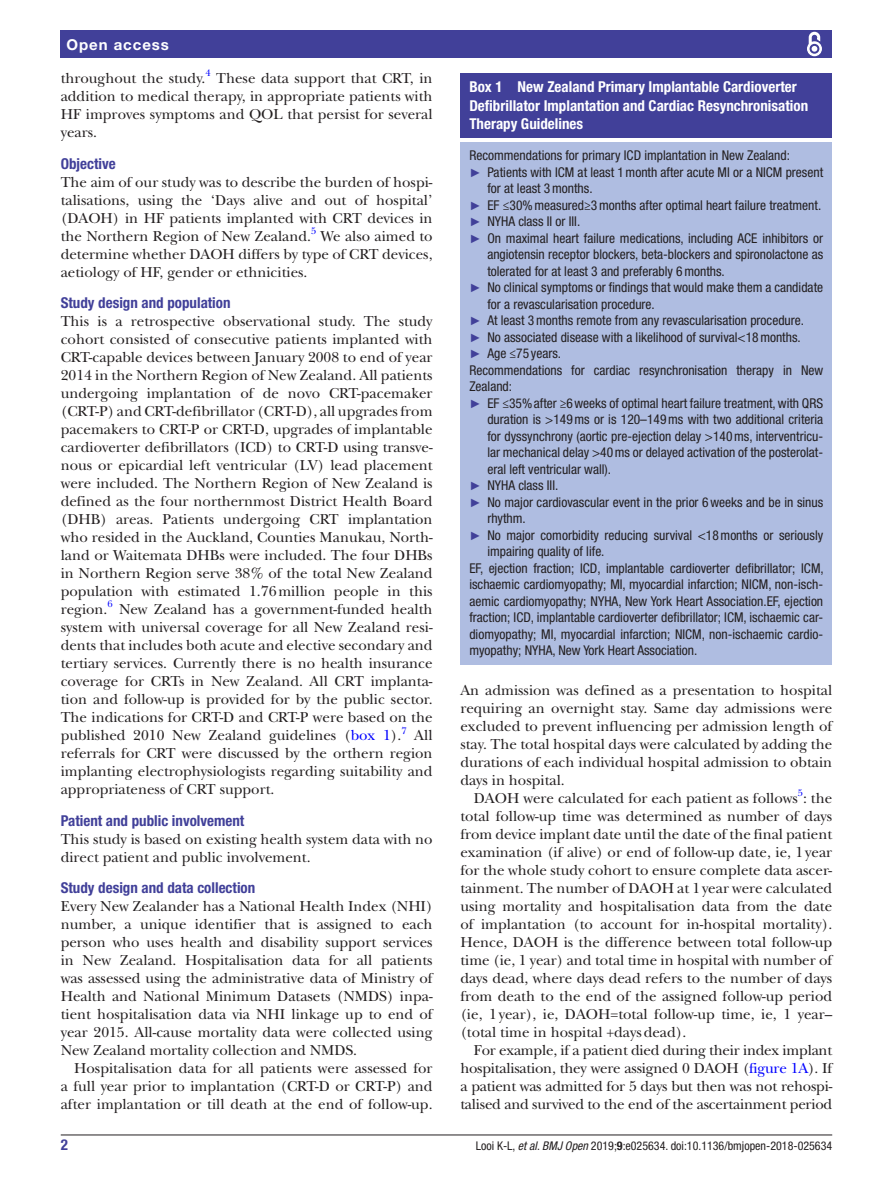
<style>
.page{position:relative;width:893px;height:1191px;background:#fff}
.page>*{position:absolute;margin:0;border:0;box-sizing:border-box;transform-origin:0 0}
.t1{font:15px/18px "New Baskerville";color:#231f20;text-align:justify}
.t2{font:700 condensed 15px/18px "Helvetica Neue LT Std";color:#fff}
.t3{font:700 condensed 15px "Helvetica Neue LT Std";color:#414099}
.t4{font:700 15px "Helvetica Neue LT Std";letter-spacing:.065em;color:#fff}
.t5{font:condensed 13.5px "Helvetica Neue LT Std";color:#231f20}
.t6{font:condensed 12px "Helvetica Neue LT Std";color:#231f20}
.t7{font:9.9px "New Baskerville";color:#00f}
.s1{color:#00f}
.s2{font-family:"Arial";font-stretch:normal;font-size:12px;color:#414099}
.s3{font-style:italic}
.s4{font-weight:700}
</style>
<div class="page">
<hr style="left:61px;top:1134px;width:771px;height:1px;background:#231f20">
<div style="left:61px;top:31px;width:771px;height:27px;background:#414099"></div>
<svg style="left:807px;top:31px;width:15px;height:26px"></svg>
<div style="left:460px;top:73px;width:372px;height:64px;background:#414099"></div>
<div style="left:460px;top:142px;width:372px;height:522px;background:#afbde1"></div>
<p class="t4" style="left:66px;top:35px;width:104px">Open access</p>
<p class="t1" style="left:61px;top:69px;width:146px">throughout the study.</p>
<p class="t7" style="left:205px;top:67px;width:7px">4</p>
<p class="t1" style="left:61px;top:69px;width:373px;text-indent:155px">These data support that CRT, in addition to medical therapy, in appropriate patients with HF improves symptoms and QOL that persist for several years.</p>
<p class="t3" style="left:61px;top:154px;width:56px">Objective</p>
<p class="t1" style="left:61px;top:173px;width:373px">The aim of our study was to describe the burden of hospi&shy;talisations, using the ‘Days alive and out of hospital’ (DAOH) in HF patients implanted with CRT devices in the Northern Region of New Zealand.</p>
<p class="t7" style="left:311px;top:225px;width:7px">5</p>
<p class="t1" style="left:61px;top:227px;width:373px;text-indent:260px">We also aimed to determine whether DAOH differs by type of CRT devices, aetiology of HF, gender or ethnicities.</p>
<p class="t3" style="left:61px;top:294px;width:171px">Study design and population</p>
<p class="t1" style="left:61px;top:312px;width:373px">This is a retrospective observational study. The study cohort consisted of consecutive patients implanted with CRT-capable devices between January 2008 to end of year 2014 in the Northern Region of New Zealand. All patients undergoing implantation of de novo CRT-pacemaker (CRT-P) and CRT-defibrillator (CRT-D), all upgrades from pacemakers to CRT-P or CRT-D, upgrades of implantable cardioverter defibrillators (ICD) to CRT-D using transve&shy;nous or epicardial left ventricular (LV) lead placement were included. The Northern Region of New Zealand is defined as the four northernmost District Health Board (DHB) areas. Patients undergoing CRT implantation who resided in the Auckland, Counties Manukau, North&shy;land or Waitemata DHBs were included. The four DHBs in Northern Region serve 38% of the total New Zealand population with estimated 1.76million people in this region.</p>
<p class="t7" style="left:108px;top:598px;width:7px">6</p>
<p class="t1" style="left:61px;top:600px;width:373px;text-indent:58px">New Zealand has a government-funded health system with universal coverage for all New Zealand resi&shy;dents that includes both acute and elective secondary and tertiary services. Currently there is no health insurance coverage for CRTs in New Zealand. All CRT implanta&shy;tion and follow-up is provided for by the public sector.<br>The indications for CRT-D and CRT-P were based on the published 2010 New Zealand guidelines (<span class="s1">box 1</span>).</p>
<p class="t7" style="left:401px;top:724px;width:7px">7</p>
<p class="t1" style="left:61px;top:726px;width:373px;text-indent:354px">All referrals for CRT were discussed by the orthern region implanting electrophysiologists regarding suitability and appropriateness of CRT support.</p>
<p class="t3" style="left:61px;top:811px;width:185px">Patient and public involvement</p>
<p class="t1" style="left:61px;top:830px;width:373px">This study is based on existing health system data with no direct patient and public involvement.</p>
<p class="t3" style="left:61px;top:879px;width:196px">Study design and data collection</p>
<p class="t1" style="left:61px;top:897px;width:373px">Every New Zealander has a National Health Index (NHI) number, a unique identifier that is assigned to each person who uses health and disability support services in New Zealand. Hospitalisation data for all patients was assessed using the administrative data of Ministry of Health and National Minimum Datasets (NMDS) inpa&shy;tient hospitalisation data via NHI linkage up to end of year 2015. All-cause mortality data were collected using New Zealand mortality collection and NMDS.</p>
<p class="t1" style="left:61px;top:1059px;width:373px;text-indent:14px">Hospitalisation data for all patients were assessed for a full year prior to implantation (CRT-D or CRT-P) and after implantation or till death at the end of follow-up.</p>
<p class="t2" style="left:469px;top:78px;width:340px">Box 1 New Zealand Primary Implantable Cardioverter<br>Defibrillator Implantation and Cardiac Resynchronisation<br>Therapy Guidelines</p>
<p class="t5" style="left:469px;top:148px;width:322px">Recommendations for primary ICD implantation in New Zealand:</p>
<p class="t5" style="left:469px;top:164px;width:355px"><span class="s2">►</span> Patients with ICM at least 1month after acute MI or a NICM present</p>
<p class="t5" style="left:487px;top:181px;width:107px">for at least 3months.</p>
<p class="t5" style="left:469px;top:197px;width:353px"><span class="s2">►</span> EF ≤30%measured≥3months after optimal heart failure treatment.</p>
<p class="t5" style="left:469px;top:214px;width:112px"><span class="s2">►</span> NYHA class II or III.</p>
<p class="t5" style="left:469px;top:230px;width:355px"><span class="s2">►</span> On maximal heart failure medications, including ACE inhibitors or</p>
<p class="t5" style="left:487px;top:247px;width:337px">angiotensin receptor blockers, beta-blockers and spironolactone as</p>
<p class="t5" style="left:487px;top:263px;width:239px">tolerated for at least 3 and preferably 6months.</p>
<p class="t5" style="left:469px;top:280px;width:355px"><span class="s2">►</span> No clinical symptoms or findings that would make them a candidate</p>
<p class="t5" style="left:487px;top:296px;width:169px">for a revascularisation procedure.</p>
<p class="t5" style="left:469px;top:313px;width:336px"><span class="s2">►</span> At least 3months remote from any revascularisation procedure.</p>
<p class="t5" style="left:469px;top:329px;width:333px"><span class="s2">►</span> No associated disease with a likelihood of survival&lt;18months.</p>
<p class="t5" style="left:469px;top:346px;width:93px"><span class="s2">►</span> Age ≤75 years.</p>
<p class="t5" style="left:469px;top:362px;width:355px">Recommendations for cardiac resynchronisation therapy in New</p>
<p class="t5" style="left:469px;top:379px;width:44px">Zealand:</p>
<p class="t5" style="left:469px;top:395px;width:355px"><span class="s2">►</span> EF ≤35%after ≥6weeks of optimal heart failure treatment, with QRS</p>
<p class="t5" style="left:487px;top:412px;width:337px">duration is &gt;149ms or is 120–149ms with two additional criteria</p>
<p class="t5" style="left:487px;top:428px;width:337px">for dyssynchrony (aortic pre-ejection delay &gt;140ms, interventricu-</p>
<p class="t5" style="left:487px;top:445px;width:337px">lar mechanical delay &gt;40ms or delayed activation of the posterolat-</p>
<p class="t5" style="left:487px;top:461px;width:125px">eral left ventricular wall).</p>
<p class="t5" style="left:469px;top:478px;width:90px"><span class="s2">►</span> NYHA class III.</p>
<p class="t5" style="left:469px;top:494px;width:355px"><span class="s2">►</span> No major cardiovascular event in the prior 6weeks and be in sinus</p>
<p class="t5" style="left:487px;top:511px;width:40px">rhythm.</p>
<p class="t5" style="left:469px;top:527px;width:355px"><span class="s2">►</span> No major comorbidity reducing survival &lt;18months or seriously</p>
<p class="t5" style="left:487px;top:544px;width:119px">impairing quality of life.</p>
<p class="t5" style="left:469px;top:560px;width:356px">EF, ejection fraction; ICD, implantable cardioverter defibrillator; ICM,</p>
<p class="t5" style="left:469px;top:577px;width:355px">ischaemic cardiomyopathy; MI, myocardial infarction; NICM, non-isch-</p>
<p class="t5" style="left:469px;top:593px;width:355px">aemic cardiomyopathy; NYHA, New York Heart Association.EF, ejection</p>
<p class="t5" style="left:469px;top:610px;width:355px">fraction; ICD, implantable cardioverter defibrillator; ICM, ischaemic car-</p>
<p class="t5" style="left:469px;top:626px;width:355px">diomyopathy; MI, myocardial infarction; NICM, non-ischaemic cardio-</p>
<p class="t5" style="left:469px;top:643px;width:230px">myopathy; NYHA, New York Heart Association.</p>
<p class="t1" style="left:460px;top:681px;width:373px">An admission was defined as a presentation to hospital requiring an overnight stay. Same day admissions were excluded to prevent influencing per admission length of stay. The total hospital days were calculated by adding the durations of each individual hospital admission to obtain days in hospital.</p>
<p class="t1" style="left:460px;top:789px;width:373px;text-indent:14px">DAOH were calculated for each patient as follows<sup>5</sup>: the total follow-up time was determined as number of days from device implant date until the date of the final patient examination (if alive) or end of follow-up date, ie, 1year for the whole study cohort to ensure complete data ascer&shy;tainment. The number of DAOH at 1year were calculated using mortality and hospitalisation data from the date of implantation (to account for in-hospital mortality).<br>Hence, DAOH is the difference between total follow-up time (ie, 1 year) and total time in hospital with number of days dead, where days dead refers to the number of days from death to the end of the assigned follow-up period (ie, 1year), ie, DAOH=total follow-up time, ie, 1 year– (total time in hospital +daysdead).</p>
<p class="t1" style="left:460px;top:1041px;width:373px;text-indent:14px">For example, if a patient died during their index implant hospitalisation, they were assigned 0 DAOH (<span class="s1">figure 1A</span>). If a patient was admitted for 5 days but then was not rehospi&shy;talised and survived to the end of the ascertainment period</p>
<p class="t3" style="left:61px;top:1135px;width:9px">2</p>
<p class="t6" style="left:476px;top:1138px;width:358px">Looi K-L, <span class="s3">et al</span>. <span class="s3">BMJ Open</span> 2019;<span class="s4">9</span>:e025634. doi:10.1136/bmjopen-2018-025634</p>
</div>
